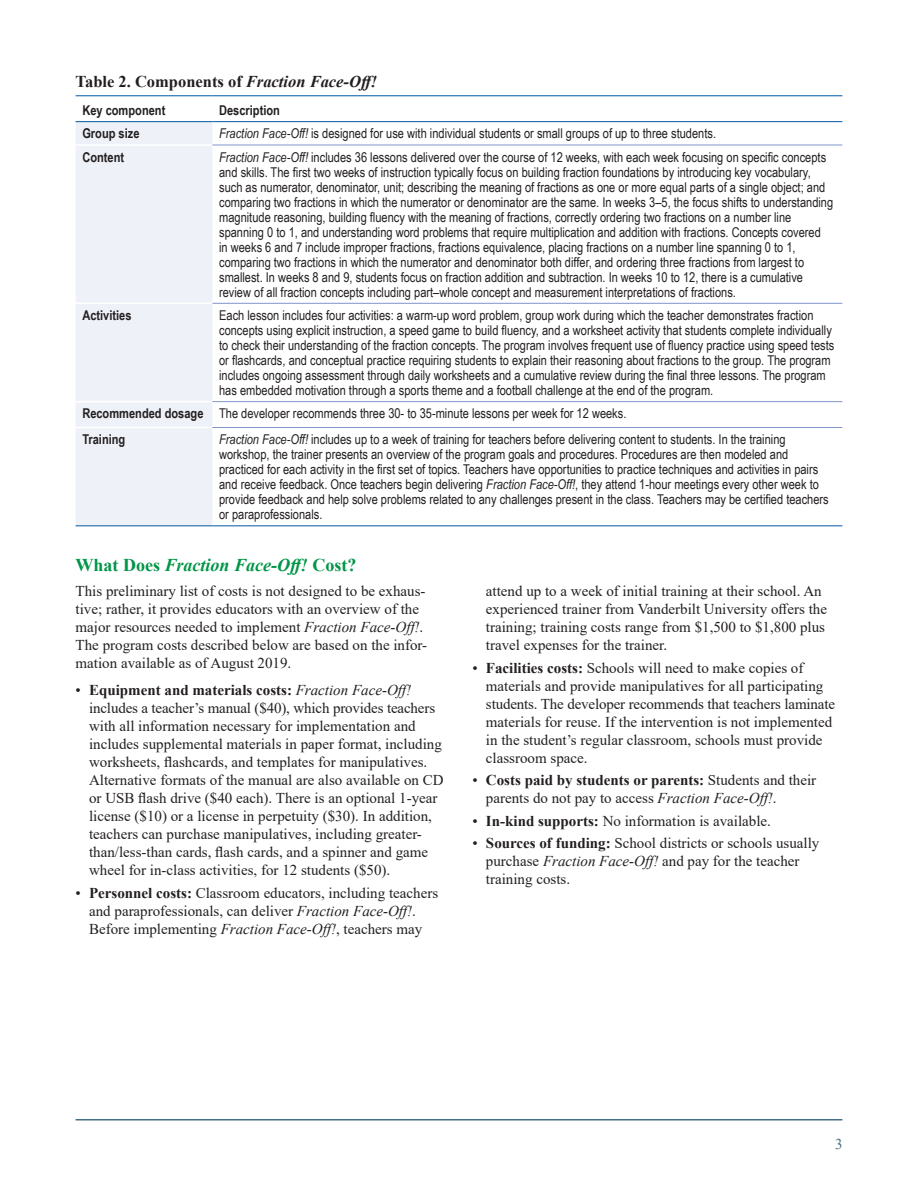
<style>
.page{position:relative;width:918px;height:1188px;background:#fff}
.page>*{position:absolute;margin:0;border:0;box-sizing:border-box;transform-origin:0 0}
.t1{font:italic 700 18px "Times New Roman";color:#009547}
.t2{font:700 16.5px "Times New Roman";color:#231f20}
.t3{font:15px/18px "Times New Roman";color:#231f20}
.t4{font:15px "Times New Roman";color:#456f84}
.t5{font:13.5px/15px "Arial Narrow";color:#231f20}
.t6{font:700 13.5px "Arial Narrow";color:#231f20}
.s1{font-style:italic}
.s2{font-style:normal}
.s3{font-weight:700}
</style>
<div class="page">
<hr style="left:76px;top:1119px;width:766px;height:1px;background:#456f84">
<div style="left:76px;top:122px;width:136px;height:403px;background:#eef1f8"></div>
<hr style="left:76px;top:95px;width:136px;height:1px;background:#0158a6">
<hr style="left:76px;top:121px;width:136px;height:1px;background:#0158a6">
<hr style="left:212px;top:95px;width:630px;height:1px;background:#0158a6">
<hr style="left:212px;top:121px;width:630px;height:1px;background:#0158a6">
<hr style="left:76px;top:144px;width:136px;height:2px;background:#fff">
<hr style="left:76px;top:303px;width:136px;height:1px;background:#fff">
<hr style="left:76px;top:401px;width:136px;height:1px;background:#fff">
<hr style="left:76px;top:427px;width:136px;height:1px;background:#fff">
<hr style="left:212px;top:145px;width:630px;height:1px;background:#7f95ca">
<hr style="left:212px;top:303px;width:630px;height:1px;background:#7f95ca">
<hr style="left:212px;top:401px;width:630px;height:1px;background:#7f95ca">
<hr style="left:76px;top:525px;width:136px;height:1px;background:#0158a6">
<hr style="left:212px;top:427px;width:630px;height:1px;background:#7f95ca">
<hr style="left:212px;top:525px;width:630px;height:1px;background:#0158a6">
<p class="t2" style="left:76px;top:69px;width:303px">Table 2. Components of <span class="s1">Fraction Face-Off!</span></p>
<p class="t6" style="left:82px;top:100px;width:85px">Key component</p>
<p class="t6" style="left:219px;top:100px;width:62px">Description</p>
<p class="t6" style="left:82px;top:123px;width:59px">Group size</p>
<p class="t5" style="left:219px;top:125px;width:498px"><span class="s1">Fraction Face-Off!</span> is designed for use with individual students or small groups of up to three students.</p>
<p class="t6" style="left:82px;top:147px;width:43px">Content</p>
<p class="t5" style="left:219px;top:149px;width:616px"><span class="s1">Fraction Face-Off!</span> includes 36 lessons delivered over the course of 12 weeks, with each week focusing on specific concepts and skills. The first two weeks of instruction typically focus on building fraction foundations by introducing key vocabulary, such as numerator, denominator, unit; describing the meaning of fractions as one or more equal parts of a single object; and comparing two fractions in which the numerator or denominator are the same. In weeks 3–5, the focus shifts to understanding magnitude reasoning, building fluency with the meaning of fractions, correctly ordering two fractions on a number line spanning 0 to 1, and understanding word problems that require multiplication and addition with fractions. Concepts covered<br>in weeks 6 and 7 include improper fractions, fractions equivalence, placing fractions on a number line spanning 0 to 1, comparing two fractions in which the numerator and denominator both differ, and ordering three fractions from largest to smallest. In weeks 8 and 9, students focus on fraction addition and subtraction. In weeks 10 to 12, there is a cumulative review of all fraction concepts including part–whole concept and measurement interpretations of fractions.</p>
<p class="t6" style="left:82px;top:305px;width:51px">Activities</p>
<p class="t5" style="left:219px;top:307px;width:617px">Each lesson includes four activities: a warm-up word problem, group work during which the teacher demonstrates fraction concepts using explicit instruction, a speed game to build fluency, and a worksheet activity that students complete individually to check their understanding of the fraction concepts. The program involves frequent use of fluency practice using speed tests or flashcards, and conceptual practice requiring students to explain their reasoning about fractions to the group. The program includes ongoing assessment through daily worksheets and a cumulative review during the final three lessons. The program has embedded motivation through a sports theme and a football challenge at the end of the program.</p>
<p class="t6" style="left:82px;top:403px;width:123px">Recommended dosage</p>
<p class="t5" style="left:219px;top:405px;width:409px">The developer recommends three 30- to 35-minute lessons per week for 12 weeks.</p>
<p class="t6" style="left:82px;top:429px;width:45px">Training</p>
<p class="t5" style="left:219px;top:431px;width:611px"><span class="s1">Fraction Face-Off!</span> includes up to a week of training for teachers before delivering content to students. In the training workshop, the trainer presents an overview of the program goals and procedures. Procedures are then modeled and practiced for each activity in the first set of topics. Teachers have opportunities to practice techniques and activities in pairs and receive feedback. Once teachers begin delivering <span class="s1">Fraction Face-Off!</span>, they attend 1-hour meetings every other week to provide feedback and help solve problems related to any challenges present in the class. Teachers may be certified teachers or paraprofessionals.</p>
<h2 class="t1" style="left:76px;top:553px;width:282px"><span class="s2">What Does</span> Fraction Face-Off! <span class="s2">Cost?</span></h2>
<p class="t3" style="left:76px;top:582px;width:353px">This preliminary list of costs is not designed to be exhaus&shy;tive; rather, it provides educators with an overview of the major resources needed to implement <span class="s1">Fraction Face-Off!</span>.<br>The program costs described below are based on the infor&shy;mation available as of August 2019.</p>
<p class="t3" style="left:89px;top:681px;width:356px;text-indent:-14px">• <span class="s3">Equipment and materials costs:</span> <span class="s1">Fraction Face-Off! </span>includes a teacher’s manual ($40), which provides teachers with all information necessary for implementation and includes supplemental materials in paper format, including worksheets, flashcards, and templates for manipulatives.<br>Alternative formats of the manual are also available on CD or USB flash drive ($40 each). There is an optional 1-year license ($10) or a license in perpetuity ($30). In addition, teachers can purchase manipulatives, including greater&shy;than/less-than cards, flash cards, and a spinner and game wheel for in-class activities, for 12 students ($50).</p>
<p class="t3" style="left:76px;top:883px;width:364px;text-align:center">• <span class="s3">Personnel costs:</span> Classroom educators, including teachers and paraprofessionals, can deliver <span class="s1">Fraction Face-Off!</span>.<br>Before implementing <span class="s1">Fraction Face-Off!</span>, teachers may</p>
<p class="t3" style="left:486px;top:582px;width:343px">attend up to a week of initial training at their school. An experienced trainer from Vanderbilt University offers the training; training costs range from $1,500 to $1,800 plus travel expenses for the trainer.</p>
<p class="t3" style="left:486px;top:658px;width:351px;text-indent:-13px">• <span class="s3">Facilities costs:</span> Schools will need to make copies of materials and provide manipulatives for all participating students. The developer recommends that teachers laminate materials for reuse. If the intervention is not implemented in the student’s regular classroom, schools must provide classroom space.</p>
<p class="t3" style="left:486px;top:771px;width:332px;text-indent:-14px">• <span class="s3">Costs paid by students or parents:</span> Students and their parents do not pay to access <span class="s1">Fraction Face-Off!</span>.</p>
<p class="t3" style="left:472px;top:811px;width:300px">• <span class="s3">In-kind supports:</span> No information is available.</p>
<p class="t3" style="left:486px;top:834px;width:335px;text-indent:-14px">• <span class="s3">Sources of funding:</span> School districts or schools usually purchase <span class="s1">Fraction Face-Off!</span> and pay for the teacher training costs.</p>
<p class="t4" style="left:835px;top:1133px;width:9px">3</p>
</div>
